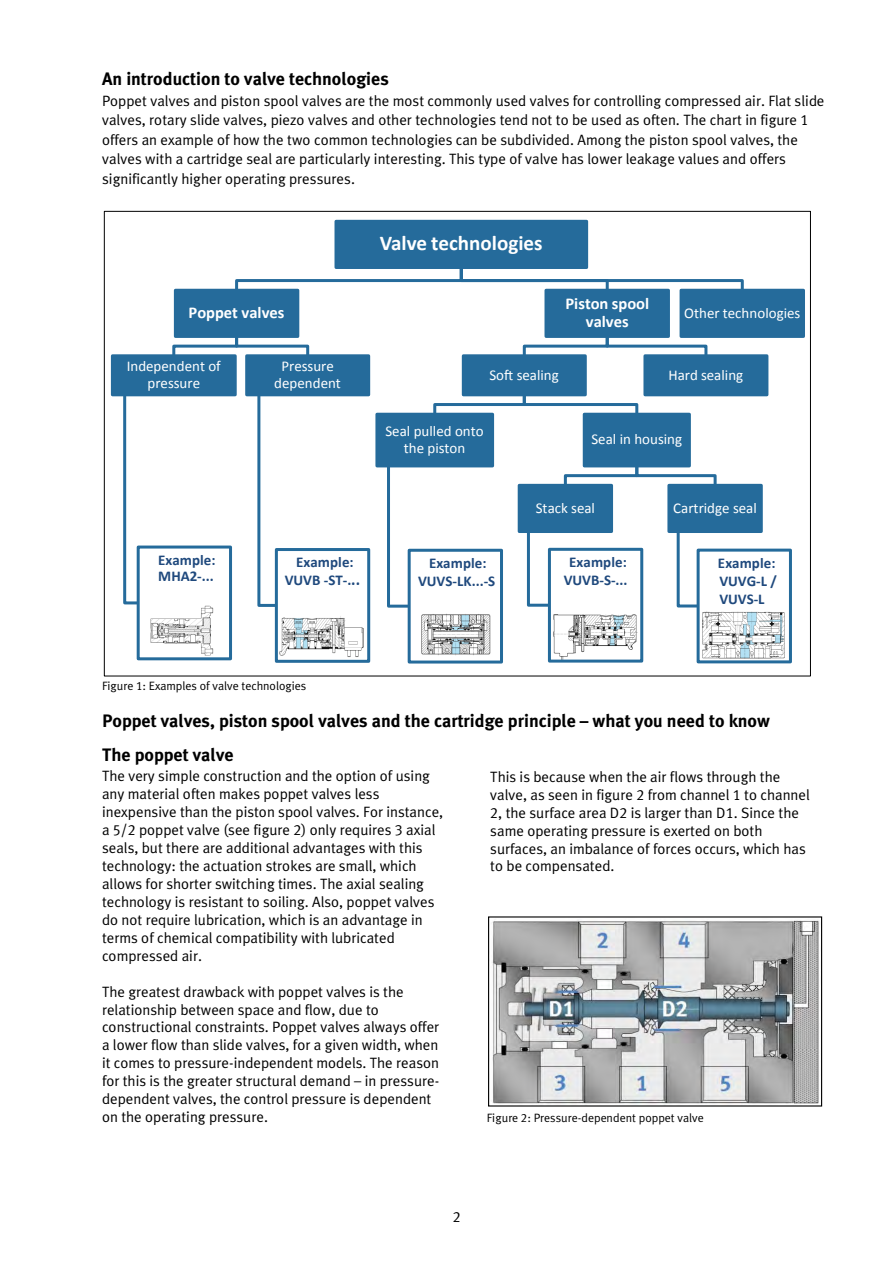
<style>
.page{position:relative;width:893px;height:1263px;background:#fff}
.page>*{position:absolute;margin:0;border:0;box-sizing:border-box;transform-origin:0 0}
.t1{font:700 21px "Calibri";color:#fff}
.t2{font:700 18px/33.6px "Meta Plus LF";color:#000}
.t3{font:700 16.5px/18.1px "Calibri";color:#fff;text-align:center}
.t4{font:15px/18px "Meta Plus LF";color:#000}
.t5{font:15px/16.5px "Calibri";color:#fff;text-align:center}
.t6{font:700 15px/17.9px "Calibri";letter-spacing:.005em;color:#1f497d;text-align:center}
.t7{font:12px "Meta Plus LF";color:#000}
.s1{font-size:16.5px}
</style>
<div class="page">
<svg style="left:676px;top:533px;width:25px;height:76px"></svg>
<svg style="left:526px;top:533px;width:26px;height:75px"></svg>
<svg style="left:562px;top:463px;width:156px;height:25px"></svg>
<svg style="left:386px;top:467px;width:26px;height:142px"></svg>
<svg style="left:432px;top:392px;width:208px;height:25px"></svg>
<svg style="left:522px;top:333px;width:186px;height:21px"></svg>
<svg style="left:256px;top:396px;width:23px;height:212px"></svg>
<svg style="left:122px;top:396px;width:19px;height:210px"></svg>
<svg style="left:172px;top:333px;width:138px;height:21px"></svg>
<svg style="left:234px;top:264px;width:511px;height:29px"></svg>
<div style="left:335px;top:220px;width:253px;height:49px;background:#256b9b"></div>
<div style="left:174px;top:289px;width:125px;height:49px;background:#256b9b"></div>
<div style="left:111px;top:354px;width:126px;height:42px;background:#256b9b;border:3px solid #256b9b"></div>
<svg style="left:137px;top:546px;width:95px;height:114px"></svg>
<div style="left:245px;top:354px;width:125px;height:42px;background:#256b9b;border:3px solid #256b9b"></div>
<svg style="left:275px;top:548px;width:95px;height:115px"></svg>
<div style="left:545px;top:289px;width:125px;height:49px;background:#256b9b"></div>
<div style="left:462px;top:354px;width:125px;height:42px;background:#256b9b;border:3px solid #256b9b"></div>
<div style="left:375px;top:413px;width:119px;height:54px;background:#256b9b"></div>
<svg style="left:408px;top:549px;width:95px;height:114px"></svg>
<div style="left:583px;top:413px;width:108px;height:54px;background:#256b9b"></div>
<div style="left:518px;top:484px;width:95px;height:49px;background:#256b9b"></div>
<svg style="left:548px;top:548px;width:95px;height:115px"></svg>
<div style="left:667px;top:484px;width:96px;height:49px;background:#256b9b"></div>
<svg style="left:697px;top:549px;width:95px;height:114px"></svg>
<div style="left:643px;top:354px;width:125px;height:42px;background:#256b9b;border:3px solid #256b9b"></div>
<div style="left:680px;top:289px;width:125px;height:49px;background:#256b9b"></div>
<img style="left:492px;top:920px;width:327px;height:184px">
<div style="left:488px;top:916px;width:334px;height:190px;border:1px solid #000"></div>
<p class="t2" style="left:102px;top:62px;width:288px">An introduction to valve technologies</p>
<p class="t4" style="left:102px;top:91px;width:724px;line-height:19.5px">Poppet valves and piston spool valves are the most commonly used valves for controlling compressed air. Flat slide valves, rotary slide valves, piezo valves and other technologies tend not to be used as often. The chart in figure 1 offers an example of how the two common technologies can be subdivided. Among the piston spool valves, the valves with a cartridge seal are particularly interesting. This type of valve has lower leakage values and offers significantly higher operating pressures.</p>
<p class="t3" style="left:189px;top:303px;width:97px">Poppet valves</p>
<p class="t5" style="left:127px;top:358px;width:96px">Independent of pressure</p>
<p class="t5" style="left:274px;top:358px;width:68px">Pressure dependent</p>
<p class="t6" style="left:158px;top:552px;width:59px;line-height:16.4px;text-align:left">Example:<br>MHA2-...</p>
<p class="t6" style="left:285px;top:553px;width:77px">Example:<br>VUVB -ST-.<span class="s1">..</span></p>
<h1 class="t1" style="left:380px;top:230px;width:164px">Valve technologies</h1>
<p class="t3" style="left:565px;top:294px;width:85px">Piston spool valves</p>
<p class="t5" style="left:489px;top:366px;width:71px">Soft sealing</p>
<p class="t5" style="left:684px;top:304px;width:118px">Other technologies</p>
<p class="t5" style="left:668px;top:366px;width:76px">Hard sealing</p>
<p class="t5" style="left:385px;top:423px;width:100px">Seal pulled onto the piston</p>
<p class="t5" style="left:591px;top:431px;width:92px">Seal in housing</p>
<p class="t6" style="left:418px;top:554px;width:79px">Example:<br>VUVS-LK...-S</p>
<p class="t5" style="left:536px;top:499px;width:61px">Stack seal</p>
<p class="t6" style="left:564px;top:553px;width:65px">Example:<br>VUVB-S-...</p>
<p class="t5" style="left:673px;top:499px;width:85px">Cartridge seal</p>
<p class="t6" style="left:718px;top:554px;width:60px;text-align:justify">Example:<br>VUVG-L / VUVS-L</p>
<p class="t7" style="left:102px;top:679px;width:206px">Figure 1: Examples of valve technologies</p>
<p class="t2" style="left:102px;top:704px;width:669px">Poppet valves, piston spool valves and the cartridge principle – what you need to know<br>The poppet valve</p>
<p class="t4" style="left:102px;top:767px;width:343px">The very simple construction and the option of using any material often makes poppet valves less inexpensive than the piston spool valves. For instance, a 5/2 poppet valve (see figure 2) only requires 3 axial seals, but there are additional advantages with this technology: the actuation strokes are small, which allows for shorter switching times. The axial sealing technology is resistant to soiling. Also, poppet valves do not require lubrication, which is an advantage in terms of chemical compatibility with lubricated compressed air.</p>
<p class="t4" style="left:102px;top:982px;width:339px">The greatest drawback with poppet valves is the relationship between space and flow, due to constructional constraints. Poppet valves always offer a lower flow than slide valves, for a given width, when it comes to pressure-independent models. The reason for this is the greater structural demand – in pressure&shy;dependent valves, the control pressure is dependent on the operating pressure.</p>
<p class="t4" style="left:490px;top:767px;width:321px">This is because when the air flows through the valve, as seen in figure 2 from channel 1 to channel 2, the surface area D2 is larger than D1. Since the same operating pressure is exerted on both surfaces, an imbalance of forces occurs, which has to be compensated.</p>
<p class="t7" style="left:487px;top:1111px;width:219px">Figure 2: Pressure-dependent poppet valve</p>
<p class="t4" style="left:453px;top:1207px;width:9px">2</p>
</div>
